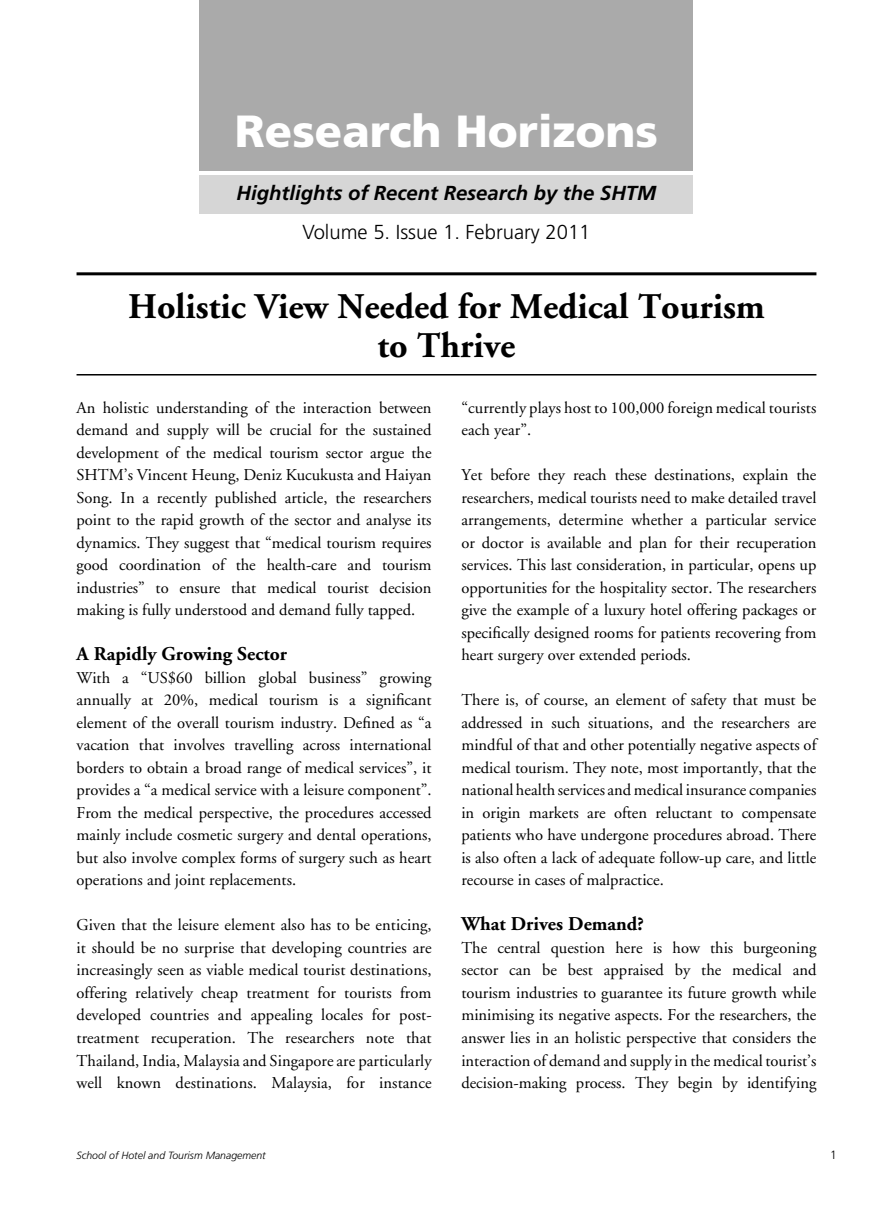
<style>
.page{position:relative;width:893px;height:1217px;background:#fff}
.page>*{position:absolute;margin:0;border:0;box-sizing:border-box;transform-origin:0 0}
.t1{font:900 45px "Frutiger";color:#fff}
.t2{font:700 36px/39px "Adobe Garamond";color:#000;text-align:center}
.t3{font:italic 700 20.25px "Frutiger";color:#000}
.t4{font:300 20.25px "Frutiger";color:#000}
.t5{font:700 19.5px "Adobe Garamond";color:#000}
.t6{font:16.5px/22.5px "Adobe Garamond";color:#000;text-align:justify}
.t7{font:300 12px "Frutiger";color:#000}
.t8{font:italic 300 10.5px "Frutiger";color:#000}
</style>
<div class="page">
<div style="left:200px;top:0;width:493px;height:171px;background:#aaa"></div>
<div style="left:200px;top:175px;width:493px;height:38px;background:#d6d6d6"></div>
<hr style="left:77px;top:374px;width:739px;height:1px;background:#000">
<hr style="left:77px;top:272px;width:739px;height:3px;background:#000">
<h1 class="t1" style="left:235px;top:104px;width:425px">Research Horizons</h1>
<p class="t3" style="left:237px;top:181px;width:421px">Hightlights of Recent Research by the SHTM</p>
<p class="t4" style="left:302px;top:220px;width:290px">Volume 5. Issue 1. February 2011</p>
<h2 class="t2" style="left:128px;top:288px;width:638px">Holistic View Needed for Medical Tourism to Thrive</h2>
<p class="t6" style="left:77px;top:396px;width:357px">An holistic understanding of the interaction between demand and supply will be crucial for the sustained development of the medical tourism sector argue the SHTM’s Vincent Heung, Deniz Kucukusta and Haiyan Song. In a recently published article, the researchers point to the rapid growth of the sector and analyse its dynamics. They suggest that “medical tourism requires good coordination of the health-care and tourism industries” to ensure that medical tourist decision making is fully understood and demand fully tapped.</p>
<p class="t5" style="left:77px;top:643px;width:212px">A Rapidly Growing Sector</p>
<p class="t6" style="left:77px;top:666px;width:357px">With a “US$60 billion global business” growing annually at 20%, medical tourism is a significant element of the overall tourism industry. Defined as “a vacation that involves travelling across international borders to obtain a broad range of medical services”, it provides a “a medical service with a leisure component”.<br>From the medical perspective, the procedures accessed mainly include cosmetic surgery and dental operations, but also involve complex forms of surgery such as heart operations and joint replacements.</p>
<p class="t6" style="left:77px;top:914px;width:357px">Given that the leisure element also has to be enticing, it should be no surprise that developing countries are increasingly seen as viable medical tourist destinations, offering relatively cheap treatment for tourists from developed countries and appealing locales for post&shy;treatment recuperation. The researchers note that Thailand, India, Malaysia and Singapore are particularly well known destinations. Malaysia, for instance</p>
<p class="t6" style="left:461px;top:396px;width:357px">“currently plays host to 100,000 foreign medical tourists each year”.</p>
<p class="t6" style="left:461px;top:464px;width:357px">Yet before they reach these destinations, explain the researchers, medical tourists need to make detailed travel arrangements, determine whether a particular service or doctor is available and plan for their recuperation services. This last consideration, in particular, opens up opportunities for the hospitality sector. The researchers give the example of a luxury hotel offering packages or specifically designed rooms for patients recovering from heart surgery over extended periods.</p>
<p class="t6" style="left:461px;top:689px;width:357px">There is, of course, an element of safety that must be addressed in such situations, and the researchers are mindful of that and other potentially negative aspects of medical tourism. They note, most importantly, that the national health services and medical insurance companies in origin markets are often reluctant to compensate patients who have undergone procedures abroad. There is also often a lack of adequate follow-up care, and little recourse in cases of malpractice.</p>
<p class="t5" style="left:461px;top:913px;width:184px">What Drives Demand?</p>
<p class="t6" style="left:461px;top:936px;width:357px">The central question here is how this burgeoning sector can be best appraised by the medical and tourism industries to guarantee its future growth while minimising its negative aspects. For the researchers, the answer lies in an holistic perspective that considers the interaction of demand and supply in the medical tourist’s decision-making process. They begin by identifying</p>
<p class="t8" style="left:77px;top:1148px;width:191px">School of Hotel and Tourism Management</p>
<p class="t7" style="left:830px;top:1147px;width:8px">1</p>
</div>
